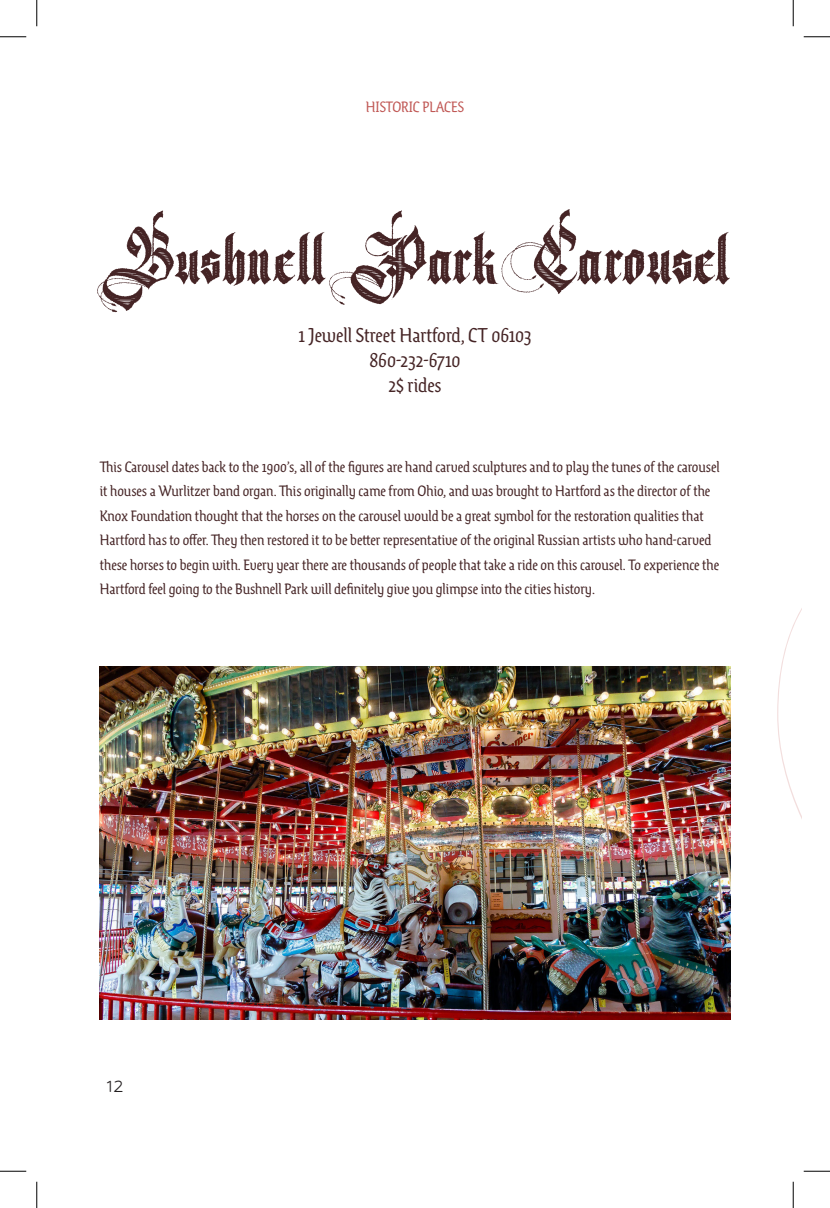
<style>
.page{position:relative;width:830px;height:1208px;background:#fff}
.page>*{position:absolute;margin:0;border:0;box-sizing:border-box;transform-origin:0 0}
.t1{font:21px/25.2px "Ode";color:#452425;text-align:center}
.t2{font:21px "Hubballi";color:#231f20}
.t3{font:15.75px/24.5px "Ode";letter-spacing:-.005em;color:#452425}
.t4{font:15.75px "Ode";letter-spacing:-.005em;color:#c05754}
</style>
<div class="page">
<svg style="left:777px;top:610px;width:24px;height:207px"></svg>
<img style="left:100px;top:666px;width:630px;height:353px">
<svg style="left:97px;top:209px;width:633px;height:103px"></svg>
<svg style="left:0;top:36px;width:26px;height:1px"></svg>
<svg style="left:803px;top:36px;width:27px;height:1px"></svg>
<svg style="left:0;top:1170px;width:26px;height:1px"></svg>
<svg style="left:803px;top:1170px;width:27px;height:1px"></svg>
<svg style="left:36px;top:0;width:1px;height:26px"></svg>
<svg style="left:36px;top:1181px;width:1px;height:27px"></svg>
<svg style="left:792px;top:0;width:1px;height:26px"></svg>
<svg style="left:792px;top:1181px;width:1px;height:27px"></svg>
<p class="t4" style="left:366px;top:98px;width:100px">HISTORIC PLACES</p>
<h1 class="t1" style="left:298px;top:321px;width:235px">1 Jewell Street Hartford, CT 06103<br>860-232-6710<br>2$ rides</h1>
<p class="t3" style="left:100px;top:454px;width:621px">This Carousel dates back to the 1900’s, all of the figures are hand carved sculptures and to play the tunes of the carousel it houses a Wurlitzer band organ. This originally came from Ohio, and was brought to Hartford as the director of the Knox Foundation thought that the horses on the carousel would be a great symbol for the restoration qualities that Hartford has to offer. They then restored it to be better representative of the original Russian artists who hand-carved these horses to begin with. Every year there are thousands of people that take a ride on this carousel. To experience the Hartford feel going to the Bushnell Park will definitely give you glimpse into the cities history.</p>
<h1 class="t2" style="left:106px;top:1072px;width:19px">12</h1>
</div>
